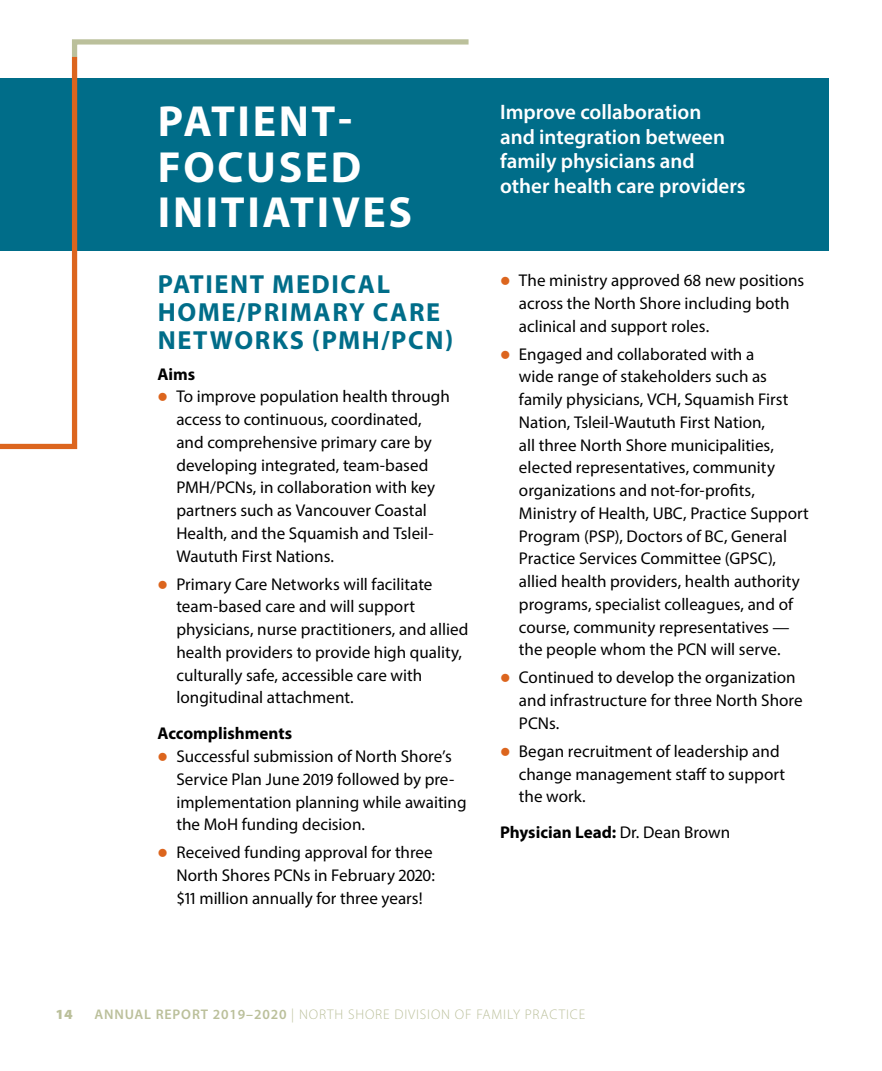
<style>
.page{position:relative;width:882px;height:1071px;background:#fff}
.page>*{position:absolute;margin:0;border:0;box-sizing:border-box;transform-origin:0 0}
.t1{font:700 43.75px/45.5px "Myriad Pro";letter-spacing:.06em;color:#fff}
.t2{font:700 26.25px/28px "Myriad Pro";letter-spacing:.06em;color:#006d89}
.t3{font:600 21px/24.5px "Myriad Pro";color:#fff}
.t4{font:17.15px/22.8px "Myriad Pro";color:#000}
.t5{font:700 17.15px "Myriad Pro";color:#000}
.t6{font:300 14px "Myriad Pro";letter-spacing:.06em;color:#bbc09b}
.t7{font:900 semi-expanded 14px "Myriad Pro";color:#bbc09b}
.s1{font-weight:400}
.s2{font-weight:600}
</style>
<div class="page">
<div style="left:0;top:79px;width:829px;height:172px;background:#006d89"></div>
<svg style="left:0;top:39px;width:474px;height:411px"></svg>
<h1 class="t1" style="left:158px;top:97px;width:256px">PATIENT-<br>FOCUSED<br>INITIATIVES</h1>
<p class="t3" style="left:500px;top:99px;width:247px">Improve collaboration<br>and integration between family physicians and other health care providers</p>
<h2 class="t2" style="left:158px;top:269px;width:297px">PATIENT MEDICAL<br>HOME/PRIMARY CARE<br>NETWORKS (PMH/PCN)</h2>
<p class="t5" style="left:158px;top:363px;width:39px">Aims</p>
<p class="t4" style="left:176px;top:385px;width:275px">To improve population health through access to continuous, coordinated, and comprehensive primary care by developing integrated, team-based PMH/PCNs, in collaboration with key partners such as Vancouver Coastal Health, and the Squamish and Tsleil-Waututh First Nations.</p>
<p class="t4" style="left:176px;top:572px;width:294px">Primary Care Networks will facilitate team-based care and will support physicians, nurse practitioners, and allied health providers to provide high quality, culturally safe, accessible care with longitudinal attachment.</p>
<p class="t5" style="left:157px;top:722px;width:136px">Accomplishments</p>
<p class="t4" style="left:176px;top:745px;width:292px">Successful submission of North Shore’s Service Plan June 2019 followed by pre&shy;implementation planning while awaiting the MoH funding decision.</p>
<p class="t4" style="left:176px;top:841px;width:260px">Received funding approval for three<br>North Shores PCNs in February 2020: $11 million annually for three years!</p>
<p class="t4" style="left:519px;top:269px;width:287px">The ministry approved 68 new positions across the North Shore including both aclinical and support roles.</p>
<p class="t4" style="left:519px;top:342px;width:291px">Engaged and collaborated with a<br>wide range of stakeholders such as family physicians, VCH, Squamish First Nation, Tsleil-Waututh First Nation,<br>all three North Shore municipalities, elected representatives, community organizations and not-for-profits, Ministry of Health, UBC, Practice Support Program (PSP), Doctors of BC, General Practice Services Committee (GPSC), allied health providers, health authority programs, specialist colleagues, and of course, community representatives — the people whom the PCN will serve.</p>
<p class="t4" style="left:519px;top:666px;width:285px">Continued to develop the organization and infrastructure for three North Shore<br>PCNs.</p>
<p class="t4" style="left:519px;top:740px;width:268px">Began recruitment of leadership and change management staff to support the work.</p>
<p class="t5" style="left:500px;top:821px;width:232px">Physician Lead: <span class="s1">Dr. Dean Brown</span></p>
<p class="t7" style="left:55px;top:1004px;width:19px">14</p>
<p class="t6" style="left:94px;top:1005px;width:492px"><span class="s2">ANNUAL REPORT 2019–2020</span> | NORTH SHORE DIVISION OF FAMILY PRACTICE</p>
</div>
